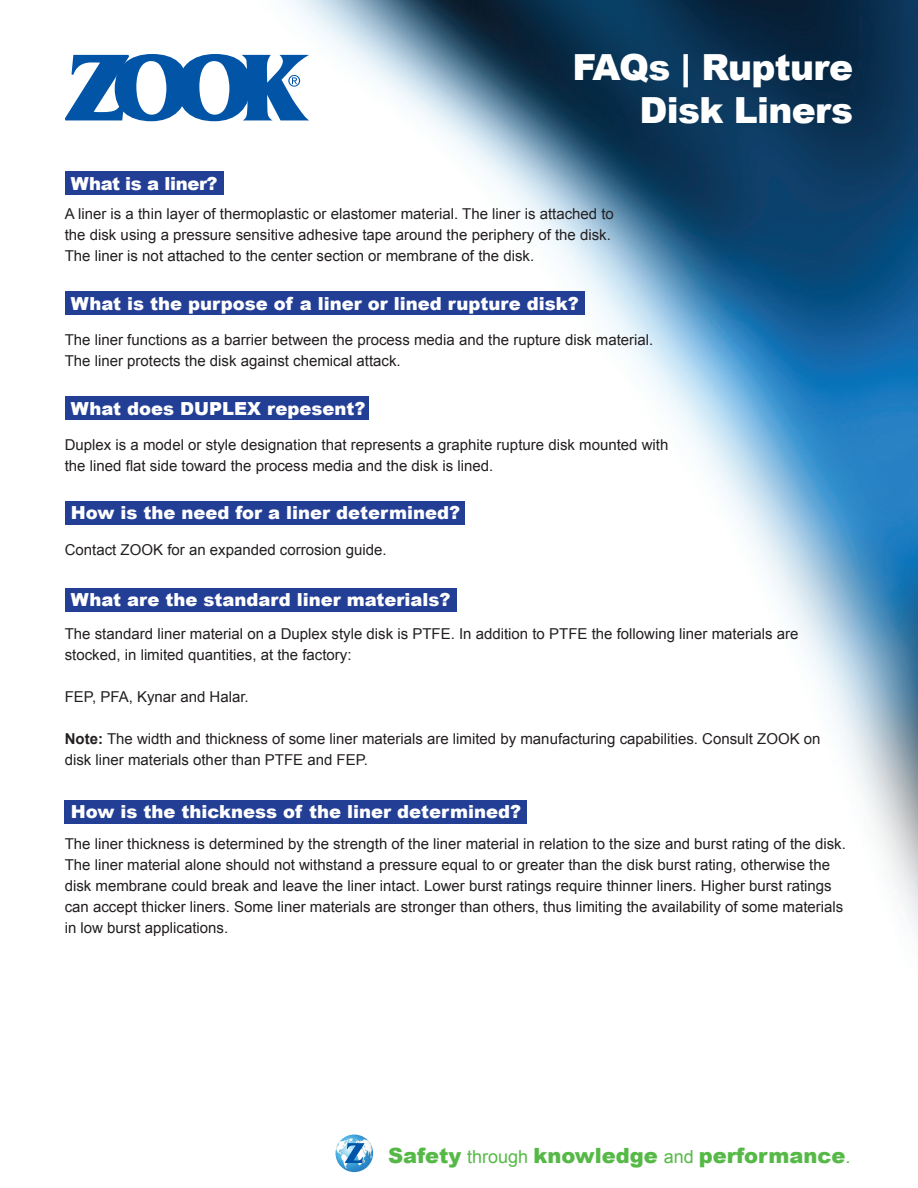
<style>
.page{position:relative;width:918px;height:1188px;background:#fff}
.page>*{position:absolute;margin:0;border:0;box-sizing:border-box;transform-origin:0 0}
.t1{font:900 36px/43.2px "Arial";letter-spacing:-.02em;color:#fff;text-align:right}
.t2{font:900 21px "Arial";color:#56b947}
.t3{font:900 18px "Arial";color:#fff}
.t4{font:900 18px "Arial";letter-spacing:-.02em;color:#fff}
.t5{font:15px/21px "Arial";color:#231f20}
.s1{font-weight:700}
.s2{font-weight:400;font-size:18px}
</style>
<div class="page">
<img style="left:64px;top:0;width:854px;height:1173px">
<svg style="left:65px;top:54px;width:244px;height:67px"></svg>
<svg style="left:336px;top:1135px;width:37px;height:37px"></svg>
<div style="left:65px;top:292px;width:520px;height:23px;background:#233e95"></div>
<div style="left:65px;top:396px;width:304px;height:24px;background:#233e95"></div>
<div style="left:65px;top:501px;width:399px;height:24px;background:#233e95"></div>
<div style="left:65px;top:588px;width:391px;height:24px;background:#233e95"></div>
<div style="left:65px;top:800px;width:462px;height:24px;background:#233e95"></div>
<div style="left:65px;top:171px;width:159px;height:24px;background:#233e95"></div>
<p class="t4" style="left:71px;top:170px;width:148px">What is a liner?</p>
<h1 class="t1" style="left:573px;top:44px;width:282px">FAQs | Rupture<br>Disk Liners</h1>
<p class="t5" style="left:65px;top:204px;width:551px">A liner is a thin layer of thermoplastic or elastomer material. The liner is attached to the disk using a pressure sensitive adhesive tape around the periphery of the disk.<br>The liner is not attached to the center section or membrane of the disk.</p>
<p class="t3" style="left:71px;top:290px;width:510px">What is the purpose of a liner or lined rupture disk?</p>
<p class="t5" style="left:65px;top:330px;width:590px">The liner functions as a barrier between the process media and the rupture disk material.<br>The liner protects the disk against chemical attack.</p>
<p class="t3" style="left:71px;top:395px;width:296px">What does DUPLEX repesent?</p>
<p class="t5" style="left:65px;top:435px;width:605px">Duplex is a model or style designation that represents a graphite rupture disk mounted with the lined flat side toward the process media and the disk is lined.</p>
<p class="t3" style="left:71px;top:500px;width:391px">How is the need for a liner determined?</p>
<p class="t5" style="left:65px;top:540px;width:323px">Contact ZOOK for an expanded corrosion guide.</p>
<p class="t3" style="left:71px;top:587px;width:381px">What are the standard liner materials?</p>
<p class="t5" style="left:65px;top:624px;width:735px">The standard liner material on a Duplex style disk is PTFE. In addition to PTFE the following liner materials are stocked, in limited quantities, at the factory:</p>
<p class="t5" style="left:65px;top:687px;width:185px">FEP, PFA, Kynar and Halar.</p>
<p class="t5" style="left:65px;top:729px;width:757px"><span class="s1">Note:</span> The width and thickness of some liner materials are limited by manufacturing capabilities. Consult ZOOK on disk liner materials other than PTFE and FEP.</p>
<p class="t3" style="left:71px;top:799px;width:452px">How is the thickness of the liner determined?</p>
<p class="t5" style="left:65px;top:834px;width:783px">The liner thickness is determined by the strength of the liner material in relation to the size and burst rating of the disk.<br>The liner material alone should not withstand a pressure equal to or greater than the disk burst rating, otherwise the disk membrane could break and leave the liner intact. Lower burst ratings require thinner liners. Higher burst ratings can accept thicker liners. Some liner materials are stronger than others, thus limiting the availability of some materials in low burst applications.</p>
<h2 class="t2" style="left:388px;top:1140px;width:464px">Safety <span class="s2">through</span> knowledge <span class="s2">and</span> performance<span class="s2">.</span></h2>
</div>
